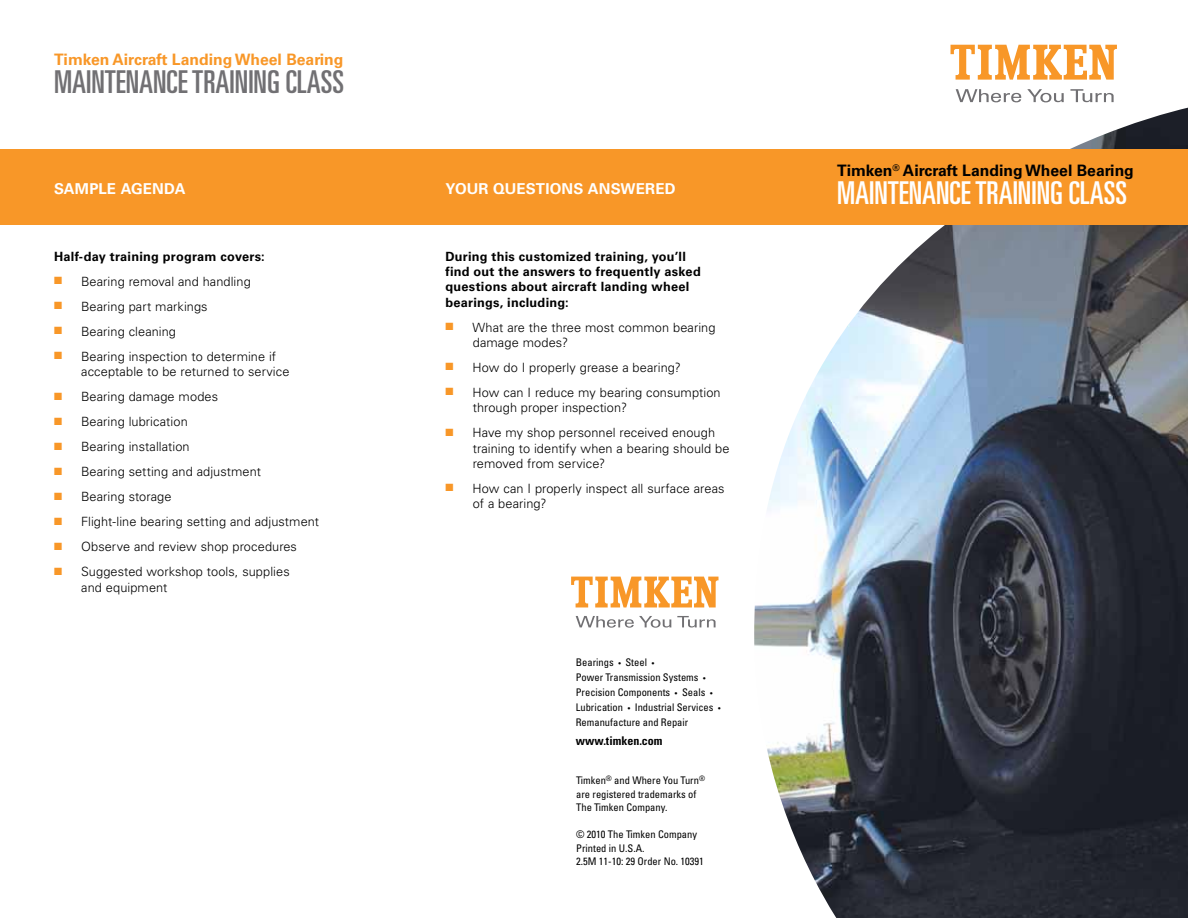
<style>
.page{position:relative;width:1188px;height:918px;background:#fff}
.page>*{position:absolute;margin:0;border:0;box-sizing:border-box;transform-origin:0 0}
.t1{font:ultra-condensed 31.5px "Univers LT Std";color:#fff}
.t2{font:ultra-condensed 31.5px "Univers LT Std";color:#717073}
.t3{font:700 15.75px "Univers LT Std";color:#000}
.t4{font:700 15.75px "Univers LT Std";color:#f89728}
.t5{font:700 15px "Univers LT Std";letter-spacing:.01em;color:#fff}
.t6{font:300 12.75px/15.3px "Univers LT Std";letter-spacing:.005em;color:#000}
.t7{font:700 12.75px/15.3px "Univers LT Std";letter-spacing:.02em;color:#000}
.t8{font:700 condensed 12px "Univers LT Std";color:#000}
.t9{font:condensed 10.5px/13.5px "Univers LT Std";color:#000}
.s1{color:#f89728}
.s2{font-size:7.5px}
</style>
<div class="page">
<img style="left:754px;top:108px;width:434px;height:810px">
<div style="left:0;top:149px;width:1188px;height:76px;background:#f89728"></div>
<svg style="left:576px;top:616px;width:95px;height:12px"></svg>
<svg style="left:677px;top:616px;width:39px;height:12px"></svg>
<svg style="left:571px;top:577px;width:148px;height:30px"></svg>
<svg style="left:956px;top:89px;width:65px;height:13px"></svg>
<svg style="left:1027px;top:89px;width:37px;height:13px"></svg>
<svg style="left:1070px;top:89px;width:44px;height:13px"></svg>
<svg style="left:951px;top:45px;width:166px;height:35px"></svg>
<p class="t4" style="left:54px;top:51px;width:291px">Timken Aircraft Landing Wheel Bearing</p>
<h1 class="t2" style="left:54px;top:63px;width:292px">MAINTENANCE TRAINING CLASS</h1>
<p class="t5" style="left:54px;top:180px;width:133px">SAMPLE AGENDA</p>
<p class="t7" style="left:54px;top:249px;width:212px">Half-day training program covers:</p>
<p class="t6" style="left:54px;top:274px;width:198px"><span class="s1">■</span> Bearing removal and handling</p>
<p class="t6" style="left:54px;top:299px;width:155px"><span class="s1">■</span> Bearing part markings</p>
<p class="t6" style="left:54px;top:324px;width:124px"><span class="s1">■</span> Bearing cleaning</p>
<p class="t6" style="left:81px;top:349px;width:210px;text-indent:-27px"><span class="s1">■</span> Bearing inspection to determine if acceptable to be returned to service</p>
<p class="t6" style="left:54px;top:389px;width:166px"><span class="s1">■</span> Bearing damage modes</p>
<p class="t6" style="left:54px;top:414px;width:135px"><span class="s1">■</span> Bearing lubrication</p>
<p class="t6" style="left:54px;top:439px;width:137px"><span class="s1">■</span> Bearing installation</p>
<p class="t6" style="left:54px;top:464px;width:209px"><span class="s1">■</span> Bearing setting and adjustment</p>
<p class="t6" style="left:54px;top:489px;width:119px"><span class="s1">■</span> Bearing storage</p>
<p class="t6" style="left:54px;top:514px;width:267px"><span class="s1">■</span> Flight-line bearing setting and adjustment</p>
<p class="t6" style="left:54px;top:539px;width:245px"><span class="s1">■</span> Observe and review shop procedures</p>
<p class="t6" style="left:81px;top:564px;width:210px;text-indent:-27px"><span class="s1">■</span> Suggested workshop tools, supplies and equipment</p>
<p class="t5" style="left:446px;top:180px;width:232px">YOUR QUESTIONS ANSWERED</p>
<p class="t7" style="left:446px;top:249px;width:257px">During this customized training, you’ll find out the answers to frequently asked questions about aircraft landing wheel bearings, including:</p>
<p class="t6" style="left:473px;top:319px;width:244px;text-indent:-27px"><span class="s1">■</span> What are the three most common bearing damage modes?</p>
<p class="t6" style="left:446px;top:360px;width:237px"><span class="s1">■</span> How do I properly grease a bearing?</p>
<p class="t6" style="left:473px;top:385px;width:249px;text-indent:-27px"><span class="s1">■</span> How can I reduce my bearing consumption through proper inspection?</p>
<p class="t6" style="left:473px;top:425px;width:258px;text-indent:-27px"><span class="s1">■</span> Have my shop personnel received enough training to identify when a bearing should be removed from service?</p>
<p class="t6" style="left:473px;top:481px;width:253px;text-indent:-27px"><span class="s1">■</span> How can I properly inspect all surface areas of a bearing?</p>
<p class="t9" style="left:576px;top:655px;width:146px;line-height:15px">Bearings <span class="s2">•</span> Steel <span class="s2">•<br></span>Power Transmission Systems <span class="s2">•<br></span>Precision Components <span class="s2">•</span> Seals <span class="s2">•<br></span>Lubrication <span class="s2">•</span> Industrial Services <span class="s2">•<br></span>Remanufacture and Repair</p>
<p class="t8" style="left:576px;top:734px;width:88px">www.timken.com</p>
<p class="t9" style="left:576px;top:774px;width:130px">Timken<sup>®</sup> and Where You Turn<sup>® </sup>are registered trademarks of<br>The Timken Company.</p>
<p class="t9" style="left:576px;top:828px;width:129px">© 2010 The Timken Company<br>Printed in U.S.A.<br>2.5M 11-10: 29 Order No. 10391</p>
<p class="t3" style="left:837px;top:162px;width:298px">Timken<sup>®</sup> Aircraft Landing Wheel Bearing</p>
<h1 class="t1" style="left:837px;top:175px;width:292px">MAINTENANCE TRAINING CLASS</h1>
</div>
